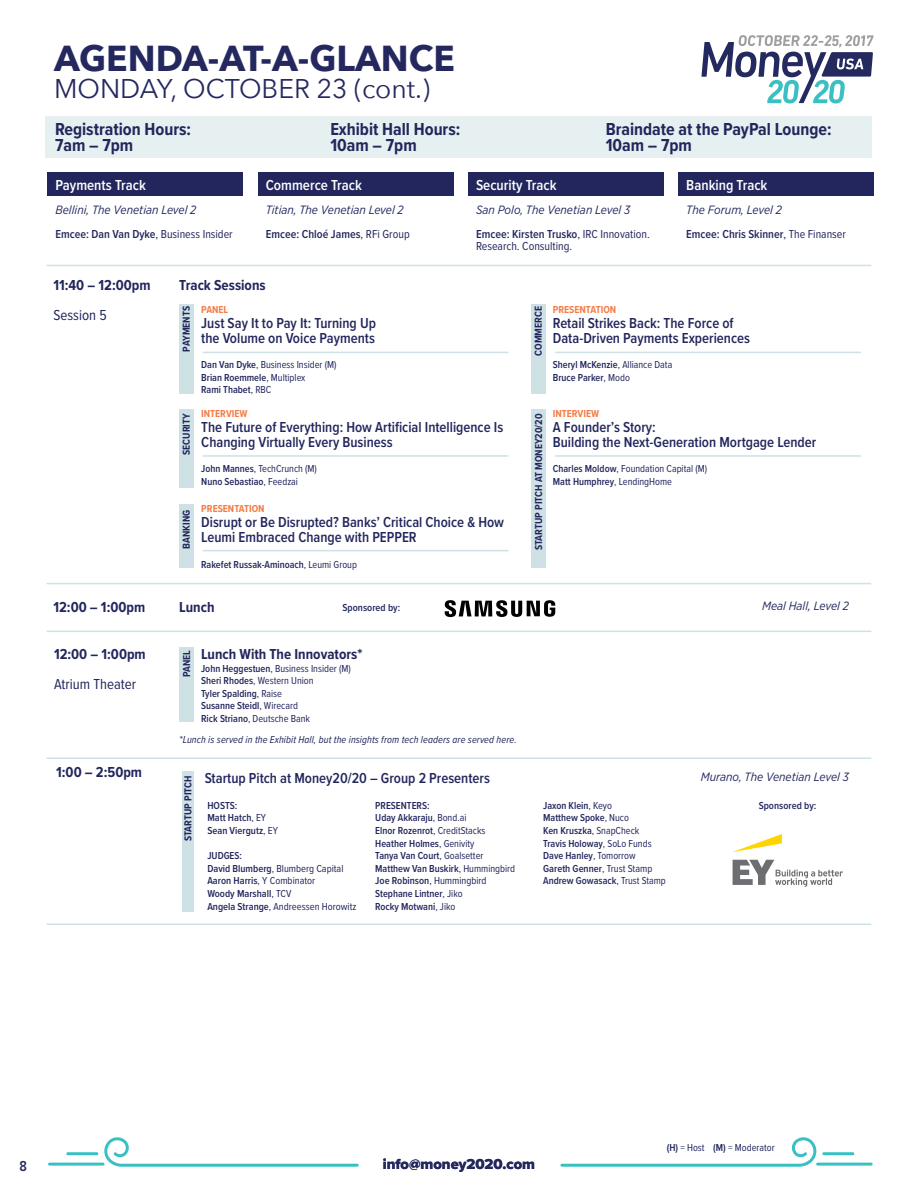
<style>
.page{position:relative;width:918px;height:1188px;background:#fff}
.page>*{position:absolute;margin:0;border:0;box-sizing:border-box;transform-origin:0 0}
.t1{font:700 36px "Avenir Next";color:#24285f}
.t2{font:27px "Avenir Next";color:#24285f}
.t3{font:700 18px/16.5px "Proxima Nova Cond";color:#22265c}
.t4{font:600 15px/15px "Proxima Nova Cond";color:#22265c}
.t5{font:700 15px "Proxima Nova Cond";color:#22265c}
.t6{font:600 15px "Proxima Nova Cond";color:#fff}
.t7{font:15px "Proxima Nova Cond";color:#22265c}
.t8{font:15px "Proxima Nova Extrabld";color:#24285f}
.t9{font:600 15px "Proxima Nova Cond";color:#24285f}
.t10{font:italic 12px "Gotham Narrow";color:#24285f}
.t11{font:600 12px "Proxima Nova Cond";color:#22265c}
.t12{font:12px/12px "Proxima Nova Cond";color:#22265c}
.t13{font:600 10.5px/12.6px "Proxima Nova Cond";color:#22265c}
.t14{font:10.5px/12.6px "Proxima Nova Cond";color:#22265c}
.t15{font:italic 10.5px "Proxima Nova Cond";letter-spacing:.01em;color:#22265c}
.t16{font:700 10.5px "Proxima Nova Cond";color:#22265c}
.t17{font:700 10.5px "Proxima Nova Cond";color:#f47d48}
.s1{font-weight:400}
.s2{font-weight:600}
</style>
<div class="page">
<svg style="left:48px;top:1137px;width:311px;height:30px"></svg>
<svg style="left:560px;top:1137px;width:313px;height:30px"></svg>
<div style="left:47px;top:172px;width:196px;height:24px;background:#22265c"></div>
<div style="left:258px;top:172px;width:196px;height:24px;background:#22265c"></div>
<div style="left:469px;top:172px;width:195px;height:24px;background:#22265c"></div>
<div style="left:678px;top:172px;width:196px;height:24px;background:#22265c"></div>
<div style="left:46px;top:116px;width:826px;height:42px;background:#e6f0f1"></div>
<hr style="left:47px;top:265px;width:824px;height:1px;background:#cee1e4">
<hr style="left:47px;top:758px;width:824px;height:1px;background:#cee1e4">
<hr style="left:47px;top:924px;width:824px;height:1px;background:#cee1e4">
<div style="left:182px;top:771px;width:12px;height:141px;background:#cee1e4"></div>
<svg style="left:733px;top:834px;width:49px;height:18px"></svg>
<svg style="left:733px;top:860px;width:110px;height:27px"></svg>
<div style="left:180px;top:647px;width:14px;height:75px;background:#cee1e4"></div>
<hr style="left:47px;top:583px;width:824px;height:1px;background:#cee1e4">
<hr style="left:47px;top:631px;width:824px;height:1px;background:#cee1e4">
<div style="left:179px;top:304px;width:14px;height:89px;background:#cee1e4"></div>
<div style="left:531px;top:409px;width:14px;height:159px;background:#cee1e4"></div>
<div style="left:531px;top:304px;width:14px;height:89px;background:#cee1e4"></div>
<div style="left:179px;top:409px;width:14px;height:78px;background:#cee1e4"></div>
<div style="left:179px;top:504px;width:14px;height:64px;background:#cee1e4"></div>
<hr style="left:555px;top:352px;width:306px;height:1px;background:#cee1e4">
<hr style="left:203px;top:352px;width:305px;height:1px;background:#cee1e4">
<hr style="left:555px;top:455px;width:306px;height:2px;background:#cee1e4">
<hr style="left:203px;top:455px;width:305px;height:2px;background:#cee1e4">
<hr style="left:203px;top:550px;width:305px;height:1px;background:#cee1e4">
<svg style="left:445px;top:600px;width:110px;height:17px"></svg>
<svg style="left:701px;top:35px;width:173px;height:68px"></svg>
<h1 class="t1" style="left:54px;top:27px;width:402px">AGENDA-AT-A-GLANCE</h1>
<h2 class="t2" style="left:54px;top:65px;width:378px">MONDAY, OCTOBER 23 (cont.)</h2>
<h3 class="t3" style="left:55px;top:121px;width:138px">Registration Hours:<br>7am – 7pm</h3>
<h3 class="t3" style="left:330px;top:121px;width:131px">Exhibit Hall Hours:<br>10am – 7pm</h3>
<h3 class="t3" style="left:606px;top:121px;width:228px">Braindate at the PayPal Lounge:<br>10am – 7pm</h3>
<h3 class="t6" style="left:56px;top:176px;width:92px">Payments Track</h3>
<p class="t10" style="left:56px;top:202px;width:143px">Bellini, The Venetian Level 2</p>
<p class="t11" style="left:56px;top:227px;width:179px">Emcee: Dan Van Dyke<span class="s1">, Business Insider</span></p>
<h3 class="t6" style="left:266px;top:176px;width:98px">Commerce Track</h3>
<p class="t10" style="left:266px;top:202px;width:140px">Titian, The Venetian Level 2</p>
<p class="t11" style="left:266px;top:227px;width:145px">Emcee: Chloé James<span class="s1">, RFi Group</span></p>
<h3 class="t5" style="left:53px;top:276px;width:99px">11:40 – 12:00pm</h3>
<h3 class="t7" style="left:53px;top:306px;width:55px">Session 5</h3>
<h3 class="t5" style="left:179px;top:276px;width:88px">Track Sessions</h3>
<p class="t16" style="left:180px;top:352px;width:47px;rotate:-90deg">PAYMENTS</p>
<p class="t17" style="left:201px;top:303px;width:28px">PANEL</p>
<h3 class="t4" style="left:201px;top:316px;width:176px">Just Say It to Pay It: Turning Up the Volume on Voice Payments</h3>
<p class="t13" style="left:201px;top:358px;width:137px">Dan Van Dyke<span class="s1">, Business Insider (M)<br></span>Brian Roemmele<span class="s1">, Multiplex<br></span>Rami Thabet<span class="s1">, RBC</span></p>
<h3 class="t6" style="left:476px;top:176px;width:82px">Security Track</h3>
<p class="t10" style="left:476px;top:202px;width:156px">San Polo, The Venetian Level 3</p>
<p class="t12" style="left:476px;top:228px;width:175px"><span class="s2">Emcee: Kirsten Trusko</span>, IRC Innovation.<br>Research. Consulting.</p>
<h3 class="t6" style="left:686px;top:176px;width:83px">Banking Track</h3>
<p class="t10" style="left:686px;top:202px;width:97px">The Forum, Level 2</p>
<p class="t11" style="left:686px;top:227px;width:161px">Emcee: Chris Skinner<span class="s1">, The Finanser</span></p>
<p class="t16" style="left:532px;top:356px;width:51px;rotate:-90deg">COMMERCE</p>
<p class="t17" style="left:553px;top:303px;width:65px">PRESENTATION</p>
<h3 class="t4" style="left:553px;top:316px;width:199px">Retail Strikes Back: The Force of<br>Data-Driven Payments Experiences</h3>
<p class="t13" style="left:553px;top:358px;width:121px">Sheryl McKenzie<span class="s1">, Alliance Data<br></span>Bruce Parker<span class="s1">, Modo</span></p>
<p class="t16" style="left:180px;top:455px;width:43px;rotate:-90deg">SECURITY</p>
<p class="t16" style="left:180px;top:549px;width:41px;rotate:-90deg">BANKING</p>
<p class="t17" style="left:201px;top:407px;width:48px">INTERVIEW</p>
<h3 class="t4" style="left:201px;top:420px;width:304px">The Future of Everything: How Artificial Intelligence Is<br>Changing Virtually Every Business</h3>
<p class="t13" style="left:201px;top:463px;width:117px">John Mannes<span class="s1">, TechCrunch (M)<br></span>Nuno Sebastiao<span class="s1">, Feedzai</span></p>
<p class="t17" style="left:201px;top:503px;width:65px">PRESENTATION</p>
<h3 class="t4" style="left:201px;top:515px;width:304px">Disrupt or Be Disrupted? Banks’ Critical Choice &amp; How<br>Leumi Embraced Change with PEPPER</h3>
<p class="t13" style="left:201px;top:558px;width:157px">Rakefet Russak-Aminoach<span class="s1">, Leumi Group</span></p>
<p class="t16" style="left:532px;top:550px;width:138px;rotate:-90deg">STARTUP PITCH AT MONEY20/20</p>
<p class="t17" style="left:553px;top:407px;width:48px">INTERVIEW</p>
<h3 class="t4" style="left:553px;top:420px;width:265px">A Founder’s Story:<br>Building the Next-Generation Mortgage Lender</h3>
<p class="t14" style="left:553px;top:463px;width:156px"><span class="s2">Charles Moldow</span>, Foundation Capital (M)<br><span class="s2">Matt Humphrey</span>, LendingHome</p>
<h3 class="t5" style="left:53px;top:598px;width:93px">12:00 – 1:00pm</h3>
<h3 class="t5" style="left:179px;top:598px;width:37px">Lunch</h3>
<p class="t13" style="left:343px;top:601px;width:59px">Sponsored by:</p>
<p class="t10" style="left:762px;top:598px;width:88px">Meal Hall, Level 2</p>
<h3 class="t5" style="left:54px;top:645px;width:93px">12:00 – 1:00pm</h3>
<h3 class="t7" style="left:54px;top:675px;width:84px">Atrium Theater</h3>
<h3 class="t5" style="left:56px;top:763px;width:87px">1:00 – 2:50pm</h3>
<h3 class="t5" style="left:201px;top:645px;width:163px">Lunch With The Innovators*</h3>
<p class="t13" style="left:201px;top:662px;width:151px">John Heggestuen<span class="s1">, Business Insider (M)<br></span>Sheri Rhodes<span class="s1">, Western Union<br></span>Tyler Spalding<span class="s1">, Raise<br></span>Susanne Steidl<span class="s1">, Wirecard<br></span>Rick Striano<span class="s1">, Deutsche Bank</span></p>
<p class="t15" style="left:179px;top:734px;width:339px">*Lunch is served in the Exhibit Hall, but the insights from tech leaders are served here.</p>
<p class="t16" style="left:180px;top:677px;width:28px;rotate:-90deg">PANEL</p>
<p class="t10" style="left:701px;top:769px;width:150px">Murano, The Venetian Level 3</p>
<p class="t16" style="left:182px;top:841px;width:67px;rotate:-90deg">STARTUP PITCH</p>
<h3 class="t4" style="left:205px;top:771px;width:287px">Startup Pitch at Money20/20 – Group 2 Presenters</h3>
<p class="t13" style="left:375px;top:799px;width:141px">PRESENTERS:<br>Uday Akkaraju<span class="s1">, Bond.ai<br></span>Elnor Rozenrot<span class="s1">, CreditStacks<br></span>Heather Holmes<span class="s1">, Genivity<br></span>Tanya Van Court<span class="s1">, Goalsetter<br></span>Matthew Van Buskirk<span class="s1">, Hummingbird<br></span>Joe Robinson<span class="s1">, Hummingbird<br></span>Stephane Lintner<span class="s1">, Jiko<br></span>Rocky Motwani<span class="s1">, Jiko</span></p>
<p class="t13" style="left:543px;top:799px;width:124px">Jaxon Klein<span class="s1">, Keyo<br></span>Matthew Spoke<span class="s1">, Nuco<br></span>Ken Kruszka<span class="s1">, SnapCheck<br></span>Travis Holoway<span class="s1">, SoLo Funds<br></span>Dave Hanley<span class="s1">, Tomorrow<br></span>Gareth Genner<span class="s1">, Trust Stamp<br></span>Andrew Gowasack<span class="s1">, Trust Stamp</span></p>
<p class="t13" style="left:759px;top:799px;width:59px">Sponsored by:</p>
<p class="t13" style="left:207px;top:799px;width:72px">HOSTS:<br>Matt Hatch<span class="s1">, EY<br></span>Sean Viergutz<span class="s1">, EY</span></p>
<p class="t13" style="left:207px;top:850px;width:151px">JUDGES:<br>David Blumberg<span class="s1">, Blumberg Capital<br></span>Aaron Harris<span class="s1">, Y Combinator<br></span>Woody Marshall<span class="s1">, TCV<br></span>Angela Strange<span class="s1">, Andreessen Horowitz</span></p>
<p class="t14" style="left:667px;top:1142px;width:110px"><span class="s2">(H)</span> = Host <span class="s2">(M)</span> = Moderator</p>
<h3 class="t9" style="left:19px;top:1157px;width:9px">8</h3>
<h3 class="t8" style="left:383px;top:1155px;width:154px">info@money2020.com</h3>
</div>
